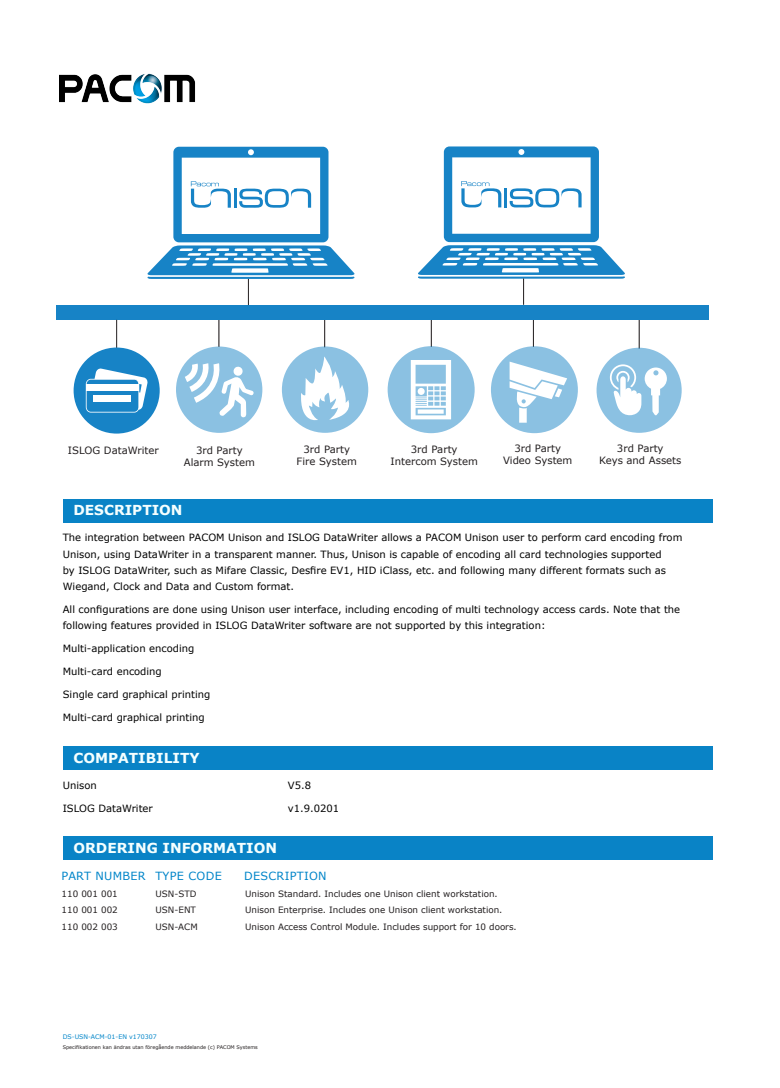
<style>
.page{position:relative;width:780px;height:1088px;background:#fff}
.page>*{position:absolute;margin:0;border:0;box-sizing:border-box;transform-origin:0 0}
.Rub2{font:700 13.75px "Verdana";color:#f5ffff}
.t1{font:11.25px "Verdana";letter-spacing:.025em;color:#0085c9}
.t2{font:10.12px/12.1px "Verdana";color:#231f20;text-align:center}
.Beskrivningstext_brö{font:10px/16.2px "Verdana";color:#000001}
.Beskrivningstext_brö-2{font:8.75px "Verdana";color:#231f20}
.Body_Text{font:6.25px "Verdana";color:#0085c9}
.Body_Text-2{font:5px "Verdana";color:#231f20}
</style>
<div class="page">
<div style="left:63px;top:499px;width:649px;height:23px;background:#0983c6"></div>
<div style="left:63px;top:746px;width:649px;height:24px;background:#0983c6"></div>
<div style="left:63px;top:837px;width:649px;height:23px;background:#0983c6"></div>
<img style="left:60px;top:73px;width:136px;height:31px">
<hr style="left:639px;top:317px;width:1px;height:32px;background:#231f20">
<hr style="left:533px;top:316px;width:1px;height:31px;background:#231f20">
<hr style="left:431px;top:316px;width:1px;height:31px;background:#231f20">
<hr style="left:324px;top:316px;width:1px;height:31px;background:#231f20">
<hr style="left:219px;top:316px;width:1px;height:31px;background:#231f20">
<div style="left:55px;top:305px;width:653px;height:15px;background:#1783c6"></div>
<svg style="left:147px;top:147px;width:208px;height:158px"></svg>
<hr style="left:116px;top:320px;width:1px;height:31px;background:#231f20">
<div style="left:176px;top:346px;width:86px;height:87px;background:#8bc1e2;border-radius:50%"></div>
<svg style="left:185px;top:363px;width:69px;height:55px"></svg>
<div style="left:74px;top:347px;width:86px;height:87px;background:#1783c6;border-radius:50%"></div>
<svg style="left:86px;top:368px;width:62px;height:45px"></svg>
<div style="left:282px;top:346px;width:86px;height:87px;background:#8bc1e2;border-radius:50%"></div>
<svg style="left:299px;top:356px;width:56px;height:69px"></svg>
<div style="left:387px;top:346px;width:87px;height:87px;background:#8bc1e2;border-radius:50%"></div>
<svg style="left:411px;top:360px;width:40px;height:59px"></svg>
<div style="left:491px;top:346px;width:87px;height:87px;background:#8bc1e2;border-radius:50%"></div>
<svg style="left:509px;top:362px;width:58px;height:61px"></svg>
<svg style="left:418px;top:146px;width:207px;height:159px"></svg>
<div style="left:596px;top:348px;width:85px;height:85px;background:#8bc1e2;border-radius:50%"></div>
<svg style="left:610px;top:364px;width:57px;height:51px"></svg>
<p class="t2" style="left:68px;top:444px;width:92px">ISLOG DataWriter</p>
<p class="t2" style="left:296px;top:443px;width:62px">3rd Party<br>Fire System</p>
<p class="t2" style="left:390px;top:443px;width:89px">3rd Party<br>Intercom System</p>
<p class="t2" style="left:503px;top:442px;width:71px">3rd Party<br>Video System</p>
<p class="t2" style="left:599px;top:442px;width:84px">3rd Party<br>Keys and Assets</p>
<p class="t2" style="left:184px;top:444px;width:73px">3rd Party<br>Alarm System</p>
<p class="Rub2" style="left:73px;top:501px;width:111px">DESCRIPTION</p>
<p class="Beskrivningstext_brö" style="left:63px;top:529px;width:621px">The integration between PACOM Unison and ISLOG DataWriter allows a PACOM Unison user to perform card encoding from Unison, using DataWriter in a transparent manner. Thus, Unison is capable of encoding all card technologies supported<br>by ISLOG DataWriter, such as Mifare Classic, Desfire EV1, HID iClass, etc. and following many different formats such as Wiegand, Clock and Data and Custom format.</p>
<p class="Beskrivningstext_brö" style="left:63px;top:601px;width:619px">All configurations are done using Unison user interface, including encoding of multi technology access cards. Note that the following features provided in ISLOG DataWriter software are not supported by this integration:</p>
<p class="Beskrivningstext_brö" style="left:63px;top:640px;width:133px">Multi-application encoding</p>
<p class="Beskrivningstext_brö" style="left:63px;top:663px;width:101px">Multi-card encoding</p>
<p class="Beskrivningstext_brö" style="left:63px;top:686px;width:149px">Single card graphical printing</p>
<p class="Beskrivningstext_brö" style="left:63px;top:709px;width:143px">Multi-card graphical printing</p>
<p class="Rub2" style="left:73px;top:748px;width:128px">COMPATIBILITY</p>
<p class="Beskrivningstext_brö" style="left:63px;top:777px;width:36px">Unison</p>
<p class="Beskrivningstext_brö" style="left:288px;top:777px;width:25px">V5.8</p>
<p class="Beskrivningstext_brö" style="left:63px;top:800px;width:92px">ISLOG DataWriter</p>
<p class="Beskrivningstext_brö" style="left:288px;top:800px;width:53px">v1.9.0201</p>
<p class="Rub2" style="left:73px;top:838px;width:205px">ORDERING INFORMATION</p>
<p class="t1" style="left:62px;top:868px;width:162px">PART NUMBER TYPE CODE</p>
<p class="t1" style="left:244px;top:868px;width:84px">DESCRIPTION</p>
<p class="Beskrivningstext_brö-2" style="left:62px;top:887px;width:58px">110 001 001</p>
<p class="Beskrivningstext_brö-2" style="left:155px;top:887px;width:42px">USN-STD</p>
<p class="Beskrivningstext_brö-2" style="left:245px;top:887px;width:254px">Unison Standard. Includes one Unison client workstation.</p>
<p class="Beskrivningstext_brö-2" style="left:62px;top:904px;width:58px">110 001 002</p>
<p class="Beskrivningstext_brö-2" style="left:155px;top:904px;width:42px">USN-ENT</p>
<p class="Beskrivningstext_brö-2" style="left:245px;top:904px;width:259px">Unison Enterprise. Includes one Unison client workstation.</p>
<p class="Beskrivningstext_brö-2" style="left:62px;top:921px;width:58px">110 002 003</p>
<p class="Beskrivningstext_brö-2" style="left:155px;top:921px;width:44px">USN-ACM</p>
<p class="Beskrivningstext_brö-2" style="left:245px;top:921px;width:273px">Unison Access Control Module. Includes support for 10 doors.</p>
<p class="Body_Text" style="left:63px;top:1032px;width:96px">DS-USN-ACM-01-EN v170307</p>
<p class="Body_Text-2" style="left:63px;top:1044px;width:197px">Specifikationen kan ändras utan föregående meddelande (c) PACOM Systems</p>
</div>
